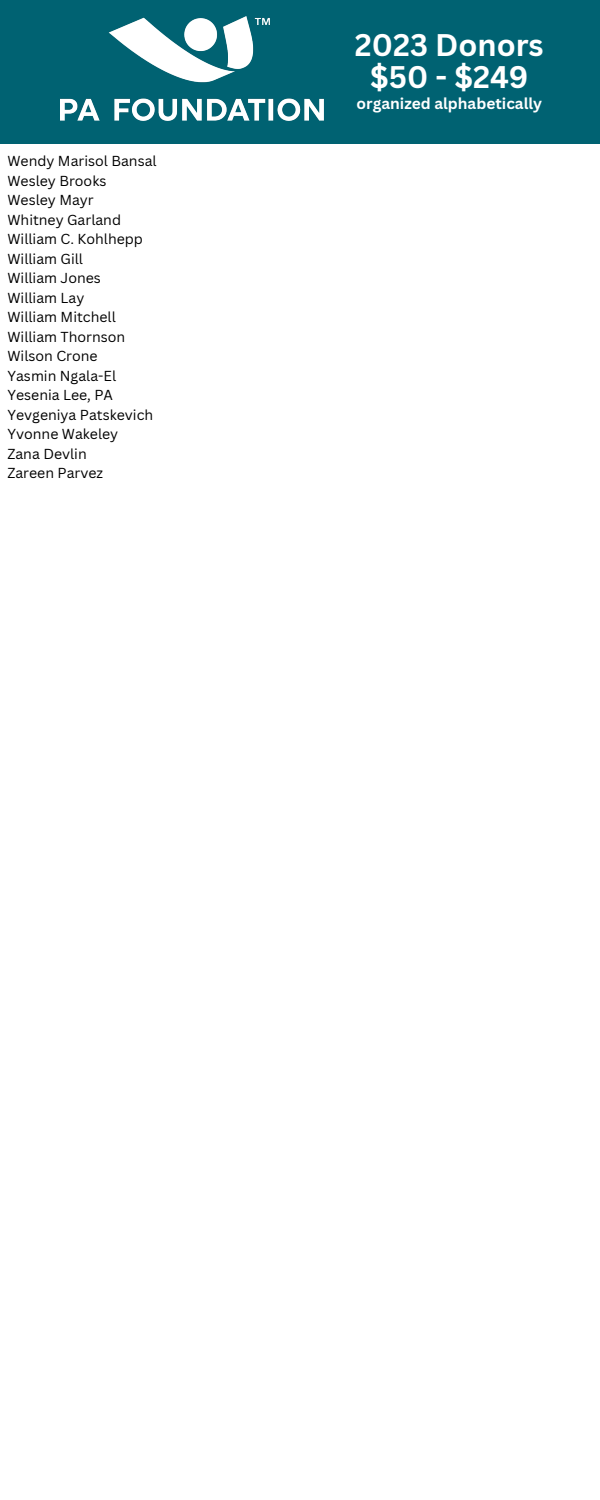
<style>
.page{position:relative;width:600px;height:1500px;background:#fff}
.page>*{position:absolute;margin:0;border:0;box-sizing:border-box;transform-origin:0 0}
.t1{font:700 30.4px/32.2px "Canva Sans";color:#fff;text-align:center}
.t2{font:700 15.4px "Canva Sans";color:#fff}
.t3{font:14.1px "Canva Sans";color:#000}
</style>
<div class="page">
<div style="left:0;top:0;width:600px;height:144px;background:#006272"></div>
<img style="left:60px;top:17px;width:264px;height:104px">
<h1 class="t3" style="left:8px;top:151px;width:151px">Wendy Marisol Bansal</h1>
<h2 class="t3" style="left:8px;top:171px;width:100px">Wesley Brooks</h2>
<p class="t3" style="left:8px;top:190px;width:88px">Wesley Mayr</p>
<p class="t3" style="left:8px;top:210px;width:115px">Whitney Garland</p>
<p class="t3" style="left:8px;top:229px;width:137px">William C. Kohlhepp</p>
<p class="t3" style="left:8px;top:249px;width:77px">William Gill</p>
<p class="t3" style="left:8px;top:268px;width:95px">William Jones</p>
<p class="t3" style="left:8px;top:288px;width:78px">William Lay</p>
<p class="t3" style="left:8px;top:307px;width:110px">William Mitchell</p>
<p class="t3" style="left:8px;top:327px;width:119px">William Thornson</p>
<p class="t3" style="left:8px;top:346px;width:92px">Wilson Crone</p>
<p class="t3" style="left:8px;top:366px;width:110px">Yasmin Ngala-El</p>
<p class="t3" style="left:8px;top:385px;width:107px">Yesenia Lee, PA</p>
<p class="t3" style="left:8px;top:405px;width:147px">Yevgeniya Patskevich</p>
<p class="t3" style="left:8px;top:424px;width:112px">Yvonne Wakeley</p>
<p class="t3" style="left:8px;top:444px;width:81px">Zana Devlin</p>
<p class="t3" style="left:8px;top:463px;width:97px">Zareen Parvez</p>
<p class="t1" style="left:355px;top:28px;width:190px">2023 Donors $50 - $249</p>
<p class="t2" style="left:357px;top:92px;width:187px">organized alphabetically</p>
</div>
